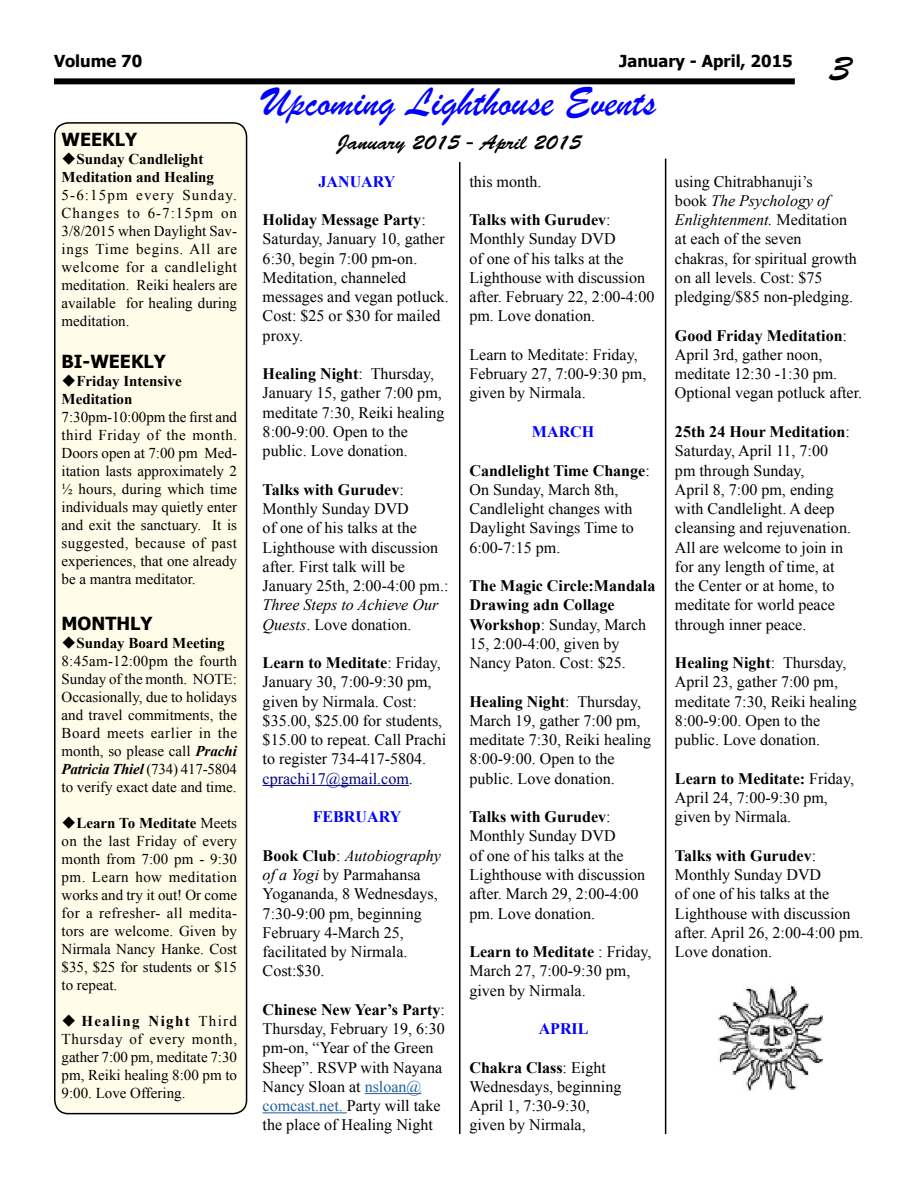
<style>
.page{position:relative;width:918px;height:1188px;background:#fff}
.page>*{position:absolute;margin:0;border:0;box-sizing:border-box;transform-origin:0 0}
.t1{font:42px "Brush Script";color:#00f}
.t2{font:36px "Brush Script Std";color:#000}
.t3{font:21px "Brush Script Std";color:#000}
.t4{font:700 18px "Tahoma";color:#000}
.t5{font:700 16.5px "Tahoma";color:#000}
.t6{font:16.05px/19.2px "Times New Roman";color:#000}
.t7{font:italic 16.05px/19.2px "Times New Roman";color:#000}
.t8{font:700 16.05px "Times New Roman";color:#00f}
.t9{font:15px/18px "Times New Roman";color:#000;text-align:justify}
.t10{font:700 15px/18px "Times New Roman";color:#000}
.s1{font-weight:700}
.s2{font-weight:700;font-style:italic}
.s3{font-style:normal}
.s4{color:#000080}
.s5{font-style:italic}
.s6{color:#215e9e}
</style>
<div class="page">
<div style="left:54px;top:78px;width:741px;height:6px;background:#000"></div>
<hr style="left:459px;top:162px;width:1px;height:972px;background:#000">
<div style="left:55px;top:123px;width:192px;height:991px;background:#fffde9;border-radius:14px"></div>
<div style="left:54px;top:122px;width:193px;height:992px;border:2px solid #000;border-radius:14px"></div>
<hr style="left:665px;top:159px;width:1px;height:975px;background:#000">
<hr style="left:263px;top:785px;width:146px;height:1px;background:#000080">
<hr style="left:365px;top:1093px;width:56px;height:1px;background:#215e9e">
<hr style="left:263px;top:1112px;width:84px;height:1px;background:#215e9e">
<img style="left:718px;top:985px;width:105px;height:106px">
<p class="t5" style="left:54px;top:49px;width:90px">Volume 70</p>
<p class="t5" style="left:619px;top:49px;width:175px">January - April, 2015</p>
<h1 class="t1" style="left:262px;top:76px;width:395px">Upcoming Lighthouse Events</h1>
<p class="t4" style="left:62px;top:127px;width:77px">WEEKLY</p>
<p class="t10" style="left:62px;top:150px;width:154px">◆Sunday Candlelight<br>Meditation and Healing</p>
<p class="t9" style="left:62px;top:186px;width:177px">5-6:15pm every Sunday.<br>Changes to 6-7:15pm on 3/8/2015 when Daylight Sav&shy;ings Time begins. All are welcome for a candlelight meditation. Reiki healers are available for healing during meditation.</p>
<p class="t4" style="left:62px;top:349px;width:106px">BI-WEEKLY</p>
<p class="t10" style="left:62px;top:372px;width:122px">◆Friday Intensive<br>Meditation</p>
<p class="t9" style="left:62px;top:408px;width:177px">7:30pm-10:00pm the first and third Friday of the month.<br>Doors open at 7:00 pm Med&shy;itation lasts approximately 2 ½ hours, during which time individuals may quietly enter and exit the sanctuary. It is suggested, because of past experiences, that one already be a mantra meditator.</p>
<p class="t4" style="left:62px;top:611px;width:92px">MONTHLY</p>
<p class="t9" style="left:62px;top:634px;width:177px;text-align:left">◆<span class="s1">Sunday Board Meeting<br></span>8:45am-12:00pm the fourth<br>Sunday of the month. NOTE:<br>Occasionally, due to holidays and travel commitments, the<br>Board meets earlier in the month, so please call <span class="s2">Prachi<br>Patricia Thiel</span> (734) 417-5804 to verify exact date and time.</p>
<p class="t9" style="left:62px;top:814px;width:177px">◆<span class="s1">Learn To Meditate</span> Meets on the last Friday of every month from 7:00 pm - 9:30 pm. Learn how meditation works and try it out! Or come for a refresher- all medita&shy;tors are welcome. Given by Nirmala Nancy Hanke. Cost $35, $25 for students or $15 to repeat.</p>
<p class="t9" style="left:62px;top:1012px;width:177px">◆ <span class="s1">Healing Night</span> Third Thursday of every month, gather 7:00 pm, meditate 7:30 pm, Reiki healing 8:00 pm to 9:00. Love Offering.</p>
<h2 class="t2" style="left:830px;top:48px;width:22px">3</h2>
<h3 class="t3" style="left:337px;top:131px;width:246px">January 2015 - April 2015</h3>
<p class="t8" style="left:319px;top:170px;width:78px">JANUARY</p>
<p class="t6" style="left:263px;top:210px;width:188px"><span class="s1">Holiday Message Party</span>:<br>Saturday, January 10, gather<br>6:30, begin 7:00 pm-on.<br>Meditation, channeled messages and vegan potluck.<br>Cost: $25 or $30 for mailed proxy.</p>
<p class="t6" style="left:263px;top:364px;width:183px"><span class="s1">Healing Night</span>: Thursday,<br>January 15, gather 7:00 pm, meditate 7:30, Reiki healing<br>8:00-9:00. Open to the public. Love donation.</p>
<p class="t6" style="left:263px;top:480px;width:187px"><span class="s1">Talks with Gurudev</span>:<br>Monthly Sunday DVD<br>of one of his talks at the<br>Lighthouse with discussion after. First talk will be<br>January 25th, 2:00-4:00 pm.:</p>
<p class="t7" style="left:263px;top:595px;width:177px">Three Steps to Achieve Our<br>Quests<span class="s3">. Love donation.</span></p>
<p class="t6" style="left:263px;top:653px;width:185px"><span class="s1">Learn to Meditate</span>: Friday,<br>January 30, 7:00-9:30 pm, given by Nirmala. Cost: $35.00, $25.00 for students, $15.00 to repeat. Call Prachi to register 734-417-5804. <span class="s4">cprachi17@gmail.com</span>.</p>
<p class="t8" style="left:313px;top:806px;width:90px">FEBRUARY</p>
<p class="t6" style="left:263px;top:846px;width:180px"><span class="s1">Book Club</span>: <span class="s5">Autobiography of a Yogi</span> by Parmahansa<br>Yogananda, 8 Wednesdays,<br>7:30-9:00 pm, beginning<br>February 4-March 25, facilitated by Nirmala.<br>Cost:$30.</p>
<p class="t6" style="left:263px;top:1000px;width:184px"><span class="s1">Chinese New Year’s Party</span>:<br>Thursday, February 19, 6:30 pm-on, “Year of the Green<br>Sheep”. RSVP with Nayana<br>Nancy Sloan at <span class="s6">nsloan@ comcast.net.</span> Party will take the place of Healing Night</p>
<p class="t6" style="left:675px;top:171px;width:183px">using Chitrabhanuji’s<br>book <span class="s5">The Psychology of<br>Enlightenment.</span> Meditation at each of the seven chakras, for spiritual growth on all levels. Cost: $75 pledging/$85 non-pledging.</p>
<p class="t6" style="left:675px;top:325px;width:189px"><span class="s1">Good Friday Meditation</span>:<br>April 3rd, gather noon, meditate 12:30 -1:30 pm.<br>Optional vegan potluck after.</p>
<p class="t6" style="left:675px;top:422px;width:178px"><span class="s1">25th 24 Hour Meditation</span>:<br>Saturday, April 11, 7:00 pm through Sunday,<br>April 8, 7:00 pm, ending with Candlelight. A deep cleansing and rejuvenation.<br>All are welcome to join in for any length of time, at the Center or at home, to meditate for world peace through inner peace.</p>
<p class="t6" style="left:675px;top:653px;width:183px"><span class="s1">Healing Night</span>: Thursday,<br>April 23, gather 7:00 pm, meditate 7:30, Reiki healing<br>8:00-9:00. Open to the public. Love donation.</p>
<p class="t6" style="left:675px;top:768px;width:181px"><span class="s1">Learn to Meditate:</span> Friday,<br>April 24, 7:00-9:30 pm, given by Nirmala.</p>
<p class="t6" style="left:675px;top:846px;width:190px"><span class="s1">Talks with Gurudev</span>:<br>Monthly Sunday DVD<br>of one of his talks at the<br>Lighthouse with discussion after. April 26, 2:00-4:00 pm.<br>Love donation.</p>
<p class="t6" style="left:469px;top:171px;width:74px">this month.</p>
<p class="t6" style="left:469px;top:210px;width:186px"><span class="s1">Talks with Gurudev</span>:<br>Monthly Sunday DVD<br>of one of his talks at the<br>Lighthouse with discussion after. February 22, 2:00-4:00 pm. Love donation.</p>
<p class="t6" style="left:469px;top:345px;width:178px">Learn to Meditate: Friday,<br>February 27, 7:00-9:30 pm, given by Nirmala.</p>
<p class="t8" style="left:532px;top:421px;width:64px">MARCH</p>
<p class="t6" style="left:469px;top:460px;width:182px"><span class="s1">Candlelight Time Change</span>:<br>On Sunday, March 8th,<br>Candlelight changes with<br>Daylight Savings Time to<br>6:00-7:15 pm.</p>
<p class="t6" style="left:469px;top:576px;width:188px"><span class="s1">The Magic Circle:Mandala<br>Drawing adn Collage<br>Workshop</span>: Sunday, March<br>15, 2:00-4:00, given by<br>Nancy Paton. Cost: $25.</p>
<p class="t6" style="left:469px;top:691px;width:183px"><span class="s1">Healing Night</span>: Thursday,<br>March 19, gather 7:00 pm, meditate 7:30, Reiki healing<br>8:00-9:00. Open to the public. Love donation.</p>
<p class="t6" style="left:469px;top:807px;width:177px"><span class="s1">Talks with Gurudev</span>:<br>Monthly Sunday DVD<br>of one of his talks at the<br>Lighthouse with discussion after. March 29, 2:00-4:00 pm. Love donation.</p>
<p class="t6" style="left:469px;top:942px;width:184px"><span class="s1">Learn to Meditate</span> : Friday,<br>March 27, 7:00-9:30 pm, given by Nirmala.</p>
<p class="t8" style="left:539px;top:1018px;width:51px">APRIL</p>
<p class="t6" style="left:469px;top:1057px;width:154px"><span class="s1">Chakra Class</span>: Eight<br>Wednesdays, beginning<br>April 1, 7:30-9:30, given by Nirmala,</p>
</div>
